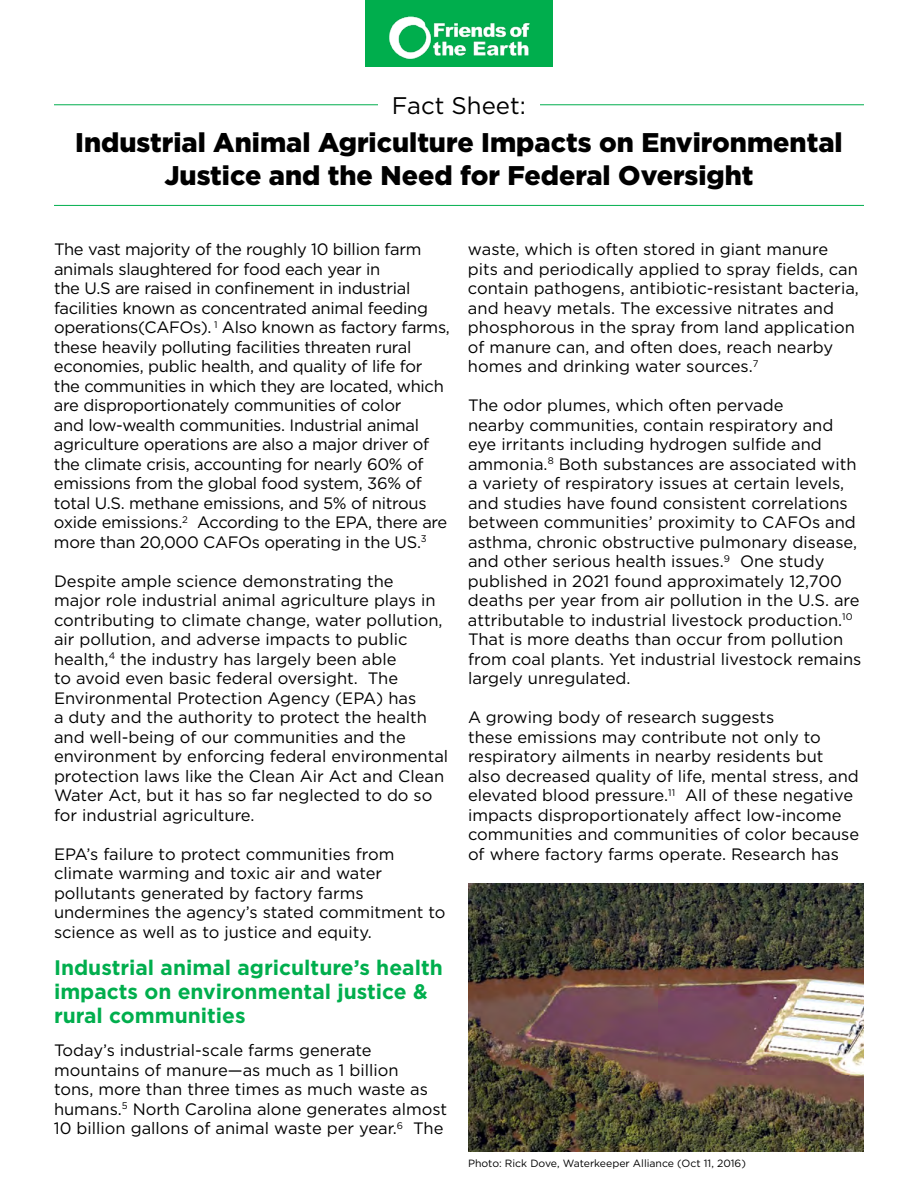
<style>
.page{position:relative;width:918px;height:1188px;background:#fff}
.page>*{position:absolute;margin:0;border:0;box-sizing:border-box;transform-origin:0 0}
.t1{font:900 27px/32.4px "Gotham";color:#000;text-align:center}
.t2{font:24px "Gotham";color:#000}
.t3{font:700 21px/24px "Gotham";color:#00ae4d}
.t4{font:16.5px/19.5px "Gotham";color:#000}
.t5{font:16.5px/19.5px "Gotham";letter-spacing:-.02em;color:#000}
.t6{font:10.5px "Gotham";color:#000}
</style>
<div class="page">
<div style="left:365px;top:0;width:188px;height:66px;background:#00ae4d"></div>
<img style="left:389px;top:16px;width:141px;height:43px">
<hr style="left:54px;top:104px;width:810px;height:1px;background:#00ae4d">
<hr style="left:54px;top:205px;width:810px;height:1px;background:#00ae4d">
<div style="left:378px;top:94px;width:162px;height:28px;background:#fff"></div>
<img style="left:468px;top:883px;width:396px;height:268px">
<h2 class="t2" style="left:392px;top:90px;width:136px">Fact Sheet:</h2>
<h1 class="t1" style="left:75px;top:126px;width:769px">Industrial Animal Agriculture Impacts on Environmental<br>Justice and the Need for Federal Oversight</h1>
<p class="t5" style="left:54px;top:239px;width:398px">The vast majority of the roughly 10 billion farm animals slaughtered for food each year in<br>the U.S are raised in confinement in industrial facilities known as concentrated animal feeding operations(CAFOs). <sup>1</sup> Also known as factory farms, these heavily polluting facilities threaten rural economies, public health, and quality of life for the communities in which they are located, which are disproportionately communities of color<br>and low-wealth communities. Industrial animal agriculture operations are also a major driver of the climate crisis, accounting for nearly 60% of emissions from the global food system, 36% of total U.S. methane emissions, and 5% of nitrous oxide emissions.<sup>2</sup> According to the EPA, there are more than 20,000 CAFOs operating in the US.<sup>3</sup></p>
<p class="t4" style="left:54px;top:571px;width:396px">Despite ample science demonstrating the<br>major role industrial animal agriculture plays in contributing to climate change, water pollution, air pollution, and adverse impacts to public health,<sup>4</sup> the industry has largely been able<br>to avoid even basic federal oversight. The Environmental Protection Agency (EPA) has<br>a duty and the authority to protect the health and well-being of our communities and the environment by enforcing federal environmental protection laws like the Clean Air Act and Clean Water Act, but it has so far neglected to do so for industrial agriculture.</p>
<p class="t4" style="left:54px;top:844px;width:393px">EPA’s failure to protect communities from climate warming and toxic air and water pollutants generated by factory farms undermines the agency’s stated commitment to science as well as to justice and equity.</p>
<p class="t3" style="left:54px;top:955px;width:390px">Industrial animal agriculture’s health impacts on environmental justice &amp; rural communities</p>
<p class="t4" style="left:54px;top:1040px;width:395px">Today’s industrial-scale farms generate mountains of manure—as much as 1 billion<br>tons, more than three times as much waste as humans.<sup>5</sup> North Carolina alone generates almost 10 billion gallons of animal waste per year.<sup>6</sup> The</p>
<p class="t4" style="left:468px;top:239px;width:392px">waste, which is often stored in giant manure pits and periodically applied to spray fields, can contain pathogens, antibiotic-resistant bacteria, and heavy metals. The excessive nitrates and phosphorous in the spray from land application of manure can, and often does, reach nearby homes and drinking water sources.<sup>7</sup></p>
<p class="t4" style="left:468px;top:395px;width:395px">The odor plumes, which often pervade<br>nearby communities, contain respiratory and eye irritants including hydrogen sulfide and ammonia.<sup>8</sup> Both substances are associated with a variety of respiratory issues at certain levels, and studies have found consistent correlations between communities’ proximity to CAFOs and asthma, chronic obstructive pulmonary disease, and other serious health issues.<sup>9</sup> One study published in 2021 found approximately 12,700 deaths per year from air pollution in the U.S. are attributable to industrial livestock production.<sup>10<br></sup>That is more deaths than occur from pollution from coal plants. Yet industrial livestock remains largely unregulated.</p>
<p class="t4" style="left:468px;top:707px;width:393px">A growing body of research suggests<br>these emissions may contribute not only to respiratory ailments in nearby residents but also decreased quality of life, mental stress, and elevated blood pressure.<sup>11</sup> All of these negative impacts disproportionately affect low-income communities and communities of color because of where factory farms operate. Research has</p>
<p class="t6" style="left:468px;top:1157px;width:279px">Photo: Rick Dove, Waterkeeper Alliance (Oct 11, 2016)</p>
</div>
